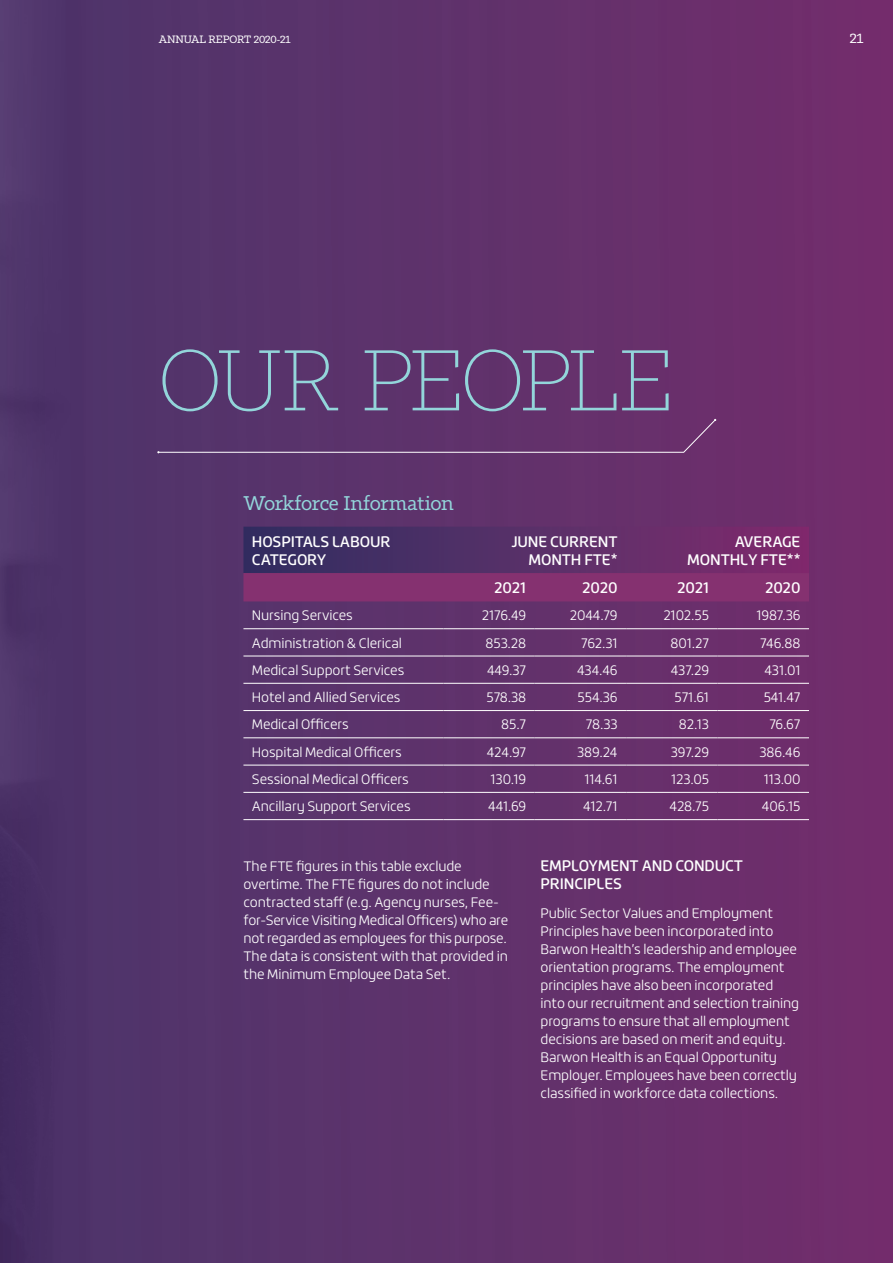
<style>
.page{position:relative;width:893px;height:1263px;background:#fff}
.page>*{position:absolute;margin:0;border:0;box-sizing:border-box;transform-origin:0 0}
.H1_-_Large_Heading{font:100 84.45px "Tabac Slab";letter-spacing:-.045em;color:#93d5da}
.t1{font:19.5px "Tabac Slab";letter-spacing:-.03em;color:#93d5da}
.t2{font:500 15px/18px "Roihu";letter-spacing:-.01em;color:#fff}
.Body_Copy{font:300 13.5px/18px "Roihu";letter-spacing:-.01em;color:#fff}
.t3{font:13.5px "Tabac Slab";color:#fff}
.t4{font:10.5px "Tabac Slab";letter-spacing:-.01em;color:#fff}
</style>
<div class="page">
<div style="left:0;top:0;width:893px;height:1263px;background:linear-gradient(to right,#4b356a,#732e6c)"></div>
<svg style="left:157px;top:419px;width:559px;height:34px;background:#63386f"></svg>
<svg style="left:243px;top:527px;width:566px;height:74px;background:#682e6a"></svg>
<hr style="left:243px;top:628px;width:200px;height:1px;background:#fff">
<hr style="left:443px;top:628px;width:92px;height:1px;background:#fff">
<hr style="left:535px;top:628px;width:91px;height:1px;background:#fff">
<hr style="left:626px;top:628px;width:92px;height:1px;background:#fff">
<hr style="left:718px;top:628px;width:91px;height:1px;background:#fff">
<hr style="left:243px;top:656px;width:200px;height:1px;background:#fff">
<hr style="left:443px;top:656px;width:92px;height:1px;background:#fff">
<hr style="left:535px;top:656px;width:91px;height:1px;background:#fff">
<hr style="left:626px;top:656px;width:92px;height:1px;background:#fff">
<hr style="left:718px;top:656px;width:91px;height:1px;background:#fff">
<hr style="left:243px;top:683px;width:200px;height:1px;background:#fff">
<hr style="left:443px;top:683px;width:92px;height:1px;background:#fff">
<hr style="left:535px;top:683px;width:91px;height:1px;background:#fff">
<hr style="left:626px;top:683px;width:92px;height:1px;background:#fff">
<hr style="left:718px;top:683px;width:91px;height:1px;background:#fff">
<hr style="left:243px;top:710px;width:200px;height:1px;background:#fff">
<hr style="left:443px;top:710px;width:92px;height:1px;background:#fff">
<hr style="left:535px;top:710px;width:91px;height:1px;background:#fff">
<hr style="left:626px;top:710px;width:92px;height:1px;background:#fff">
<hr style="left:718px;top:710px;width:91px;height:1px;background:#fff">
<hr style="left:243px;top:737px;width:200px;height:1px;background:#fff">
<hr style="left:443px;top:737px;width:92px;height:1px;background:#fff">
<hr style="left:535px;top:737px;width:91px;height:1px;background:#fff">
<hr style="left:626px;top:737px;width:92px;height:1px;background:#fff">
<hr style="left:718px;top:737px;width:91px;height:1px;background:#fff">
<hr style="left:243px;top:765px;width:200px;height:1px;background:#fff">
<hr style="left:443px;top:765px;width:92px;height:1px;background:#fff">
<hr style="left:535px;top:765px;width:91px;height:1px;background:#fff">
<hr style="left:626px;top:765px;width:92px;height:1px;background:#fff">
<hr style="left:718px;top:765px;width:91px;height:1px;background:#fff">
<hr style="left:243px;top:792px;width:200px;height:1px;background:#fff">
<hr style="left:443px;top:792px;width:92px;height:1px;background:#fff">
<hr style="left:535px;top:792px;width:91px;height:1px;background:#fff">
<hr style="left:626px;top:792px;width:92px;height:1px;background:#fff">
<hr style="left:718px;top:792px;width:91px;height:1px;background:#fff">
<hr style="left:243px;top:819px;width:200px;height:1px;background:#fff">
<hr style="left:443px;top:819px;width:92px;height:1px;background:#fff">
<hr style="left:535px;top:819px;width:91px;height:1px;background:#fff">
<hr style="left:626px;top:819px;width:92px;height:1px;background:#fff">
<hr style="left:718px;top:819px;width:91px;height:1px;background:#fff">
<p class="t4" style="left:159px;top:33px;width:133px">ANNUAL REPORT 2020-21</p>
<p class="t3" style="left:850px;top:31px;width:15px">21</p>
<p class="H1_-_Large_Heading" style="left:158px;top:337px;width:516px">OUR PEOPLE</p>
<h2 class="t1" style="left:243px;top:493px;width:212px">Workforce Information</h2>
<h3 class="t2" style="left:252px;top:532px;width:140px">HOSPITALS LABOUR<br>CATEGORY</h3>
<h3 class="t2" style="left:511px;top:532px;width:108px;text-align:right">JUNE CURRENT<br>MONTH FTE*</h3>
<h3 class="t2" style="left:687px;top:532px;width:115px;text-align:right">AVERAGE<br>MONTHLY FTE**</h3>
<h3 class="t2" style="left:494px;top:579px;width:34px">2021</h3>
<h3 class="t2" style="left:582px;top:579px;width:37px">2020</h3>
<h3 class="t2" style="left:677px;top:579px;width:34px">2021</h3>
<h3 class="t2" style="left:765px;top:579px;width:37px">2020</h3>
<p class="Body_Copy" style="left:252px;top:607px;width:102px">Nursing Services</p>
<p class="Body_Copy" style="left:482px;top:607px;width:46px">2176.49</p>
<p class="Body_Copy" style="left:570px;top:607px;width:49px">2044.79</p>
<p class="Body_Copy" style="left:663px;top:607px;width:47px">2102.55</p>
<p class="Body_Copy" style="left:757px;top:607px;width:45px">1987.36</p>
<p class="Body_Copy" style="left:252px;top:634px;width:152px">Administration &amp; Clerical</p>
<p class="Body_Copy" style="left:486px;top:634px;width:42px">853.28</p>
<p class="Body_Copy" style="left:581px;top:634px;width:38px">762.31</p>
<p class="Body_Copy" style="left:671px;top:634px;width:40px">801.27</p>
<p class="Body_Copy" style="left:760px;top:634px;width:42px">746.88</p>
<p class="Body_Copy" style="left:252px;top:661px;width:154px">Medical Support Services</p>
<p class="Body_Copy" style="left:487px;top:661px;width:41px">449.37</p>
<p class="Body_Copy" style="left:577px;top:661px;width:42px">434.46</p>
<p class="Body_Copy" style="left:671px;top:661px;width:40px">437.29</p>
<p class="Body_Copy" style="left:764px;top:661px;width:38px">431.01</p>
<p class="Body_Copy" style="left:252px;top:688px;width:150px">Hotel and Allied Services</p>
<p class="Body_Copy" style="left:486px;top:688px;width:41px">578.38</p>
<p class="Body_Copy" style="left:578px;top:688px;width:42px">554.36</p>
<p class="Body_Copy" style="left:674px;top:688px;width:36px">571.61</p>
<p class="Body_Copy" style="left:764px;top:688px;width:38px">541.47</p>
<p class="Body_Copy" style="left:252px;top:716px;width:98px">Medical Officers</p>
<p class="Body_Copy" style="left:501px;top:716px;width:26px">85.7</p>
<p class="Body_Copy" style="left:586px;top:716px;width:33px">78.33</p>
<p class="Body_Copy" style="left:679px;top:716px;width:32px">82.13</p>
<p class="Body_Copy" style="left:769px;top:716px;width:32px">76.67</p>
<p class="Body_Copy" style="left:252px;top:743px;width:151px">Hospital Medical Officers</p>
<p class="Body_Copy" style="left:487px;top:743px;width:41px">424.97</p>
<p class="Body_Copy" style="left:577px;top:743px;width:42px">389.24</p>
<p class="Body_Copy" style="left:671px;top:743px;width:40px">397.29</p>
<p class="Body_Copy" style="left:759px;top:743px;width:43px">386.46</p>
<p class="Body_Copy" style="left:252px;top:770px;width:158px">Sessional Medical Officers</p>
<p class="Body_Copy" style="left:491px;top:770px;width:37px">130.19</p>
<p class="Body_Copy" style="left:584px;top:770px;width:35px">114.61</p>
<p class="Body_Copy" style="left:671px;top:770px;width:39px">123.05</p>
<p class="Body_Copy" style="left:764px;top:770px;width:38px">113.00</p>
<p class="Body_Copy" style="left:252px;top:797px;width:160px">Ancillary Support Services</p>
<p class="Body_Copy" style="left:488px;top:797px;width:39px">441.69</p>
<p class="Body_Copy" style="left:583px;top:797px;width:36px">412.71</p>
<p class="Body_Copy" style="left:669px;top:797px;width:41px">428.75</p>
<p class="Body_Copy" style="left:762px;top:797px;width:40px">406.15</p>
<p class="Body_Copy" style="left:243px;top:857px;width:266px">The FTE figures in this table exclude overtime. The FTE figures do not include contracted staff (e.g. Agency nurses, Fee&shy;for-Service Visiting Medical Officers) who are not regarded as employees for this purpose.<br>The data is consistent with that provided in the Minimum Employee Data Set.</p>
<h3 class="t2" style="left:541px;top:857px;width:204px">EMPLOYMENT AND CONDUCT<br>PRINCIPLES</h3>
<p class="Body_Copy" style="left:541px;top:904px;width:260px">Public Sector Values and Employment Principles have been incorporated into Barwon Health’s leadership and employee orientation programs. The employment principles have also been incorporated into our recruitment and selection training programs to ensure that all employment decisions are based on merit and equity.<br>Barwon Health is an Equal Opportunity Employer. Employees have been correctly classified in workforce data collections.</p>
</div>
